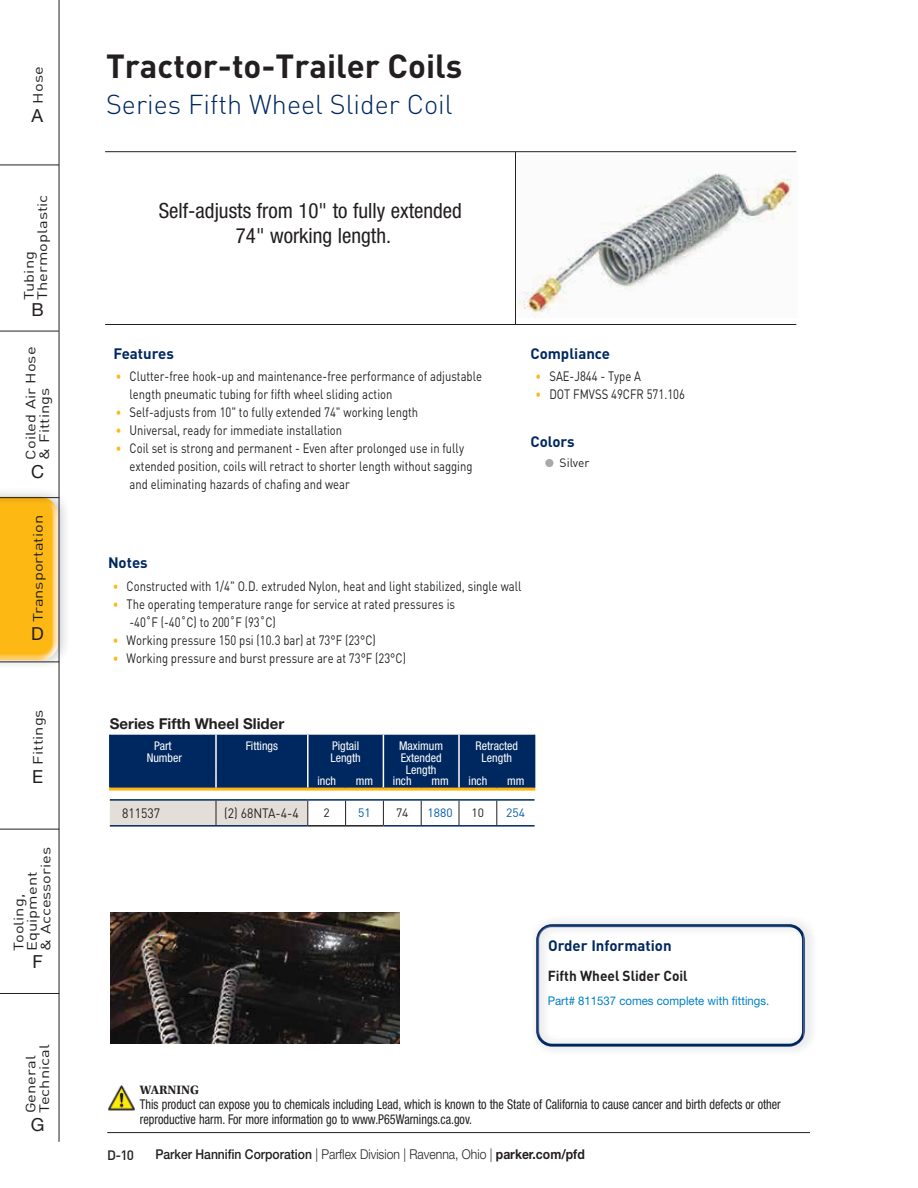
<style>
.page{position:relative;width:918px;height:1188px;background:#fff}
.page>*{position:absolute;margin:0;border:0;box-sizing:border-box;transform-origin:0 0}
.t1{font:700 33px "DINOT";color:#231f20}
.t2{font:300 27px "DINOT";color:#002860}
.t3{font:condensed 21px/25.2px "Helvetica Neue LT Std";color:#231f20;text-align:center}
.t4{font:18px "Helvetica Neue LT Std";color:#231f20}
.t5{font:700 15px "DINOT";color:#002860}
.t6{font:700 15px "Helvetica Neue LT Std";color:#231f20}
.t7{font:700 14.4px "DINOT";color:#231f20;scale:.95 1}
.t8{font:13.5px/18px "DINOT";color:#231f20;scale:.83 1}
.t9{font:condensed 13.5px/15px "Helvetica Neue LT Std";color:#231f20;scale:.9 1}
.t10{font:13.5px/13.5px "DINOT";color:#231f20;scale:1.22 1}
.t11{font:300 13.5px "Helvetica Neue LT Std";color:#231f20;scale:.9 1}
.t12{font:13.5px "DINOT";color:#231f20;scale:.9 1}
.t13{font:500 13.5px "DINOT";color:#231f20}
.t14{font:700 12.75px "Utopia Std";color:#231f20}
.t15{font:condensed 12px/12px "Helvetica Neue LT Std";color:#fff;text-align:center}
.t16{font:12px "Helvetica Neue LT Std";color:#0081c4;scale:.95 1}
.t17{font:12px "DINOT";color:#231f20}
.t18{font:12px "DINOT";color:#005aaa}
.s1{font-family:"Helvetica Neue LT Std";font-stretch:condensed;font-size:12.15px;color:#fdb813}
.s2{font-weight:500}
.s3{font-weight:700}
</style>
<div class="page">
<img style="left:0;top:488px;width:66px;height:181px">
<img style="left:53px;top:502px;width:5px;height:153px">
<img style="left:0;top:498px;width:53px;height:162px">
<hr style="left:0;top:165px;width:59px;height:1px;background:#231f20">
<hr style="left:0;top:331px;width:59px;height:1px;background:#231f20">
<hr style="left:59px;top:0;width:1px;height:1142px;background:#231f20">
<hr style="left:0;top:497px;width:59px;height:1px;background:#231f20">
<hr style="left:0;top:662px;width:59px;height:1px;background:#231f20">
<hr style="left:0;top:829px;width:59px;height:1px;background:#231f20">
<hr style="left:0;top:993px;width:59px;height:1px;background:#231f20">
<hr style="left:107px;top:1132px;width:703px;height:1px;background:#231f20">
<img style="left:108px;top:1085px;width:27px;height:26px">
<hr style="left:105px;top:151px;width:691px;height:1px;background:#231f20">
<hr style="left:515px;top:152px;width:1px;height:172px;background:#231f20">
<hr style="left:105px;top:324px;width:691px;height:1px;background:#231f20">
<div style="left:545px;top:459px;width:8px;height:8px;background:#a7a9ac;border-radius:50%"></div>
<svg style="left:345px;top:801px;width:1px;height:24px"></svg>
<svg style="left:383px;top:801px;width:1px;height:24px"></svg>
<svg style="left:421px;top:801px;width:1px;height:24px"></svg>
<svg style="left:496px;top:801px;width:1px;height:24px"></svg>
<hr style="left:110px;top:825px;width:198px;height:2px;background:#002860">
<hr style="left:109px;top:788px;width:237px;height:3px;background:#fdb813">
<hr style="left:383px;top:788px;width:38px;height:3px;background:#fdb813">
<hr style="left:459px;top:788px;width:38px;height:3px;background:#fdb813">
<hr style="left:346px;top:788px;width:37px;height:3px;background:#fdb813">
<hr style="left:421px;top:788px;width:38px;height:3px;background:#fdb813">
<hr style="left:497px;top:788px;width:38px;height:3px;background:#fdb813">
<hr style="left:308px;top:799px;width:227px;height:2px;background:#002860">
<hr style="left:383px;top:825px;width:152px;height:2px;background:#002860">
<hr style="left:308px;top:825px;width:75px;height:2px;background:#231f20">
<hr style="left:110px;top:799px;width:198px;height:2px;background:#002860">
<svg style="left:110px;top:800px;width:198px;height:26px;background:#d4d1cf"></svg>
<svg style="left:459px;top:801px;width:1px;height:24px"></svg>
<div style="left:109px;top:735px;width:426px;height:54px;background:#002860"></div>
<img style="left:110px;top:913px;width:290px;height:130px">
<img style="left:804px;top:933px;width:1px;height:105px">
<img style="left:536px;top:933px;width:2px;height:105px">
<img style="left:538px;top:924px;width:266px;height:123px">
<img style="left:517px;top:173px;width:275px;height:142px">
<p class="t10" style="left:33px;top:104px;width:32px;rotate:-90deg">Hose</p>
<h3 class="t4" style="left:32px;top:109px;width:13px">A</h3>
<p class="t10" style="left:24px;top:300px;width:88px;rotate:-90deg">Tubing<br>Thermoplastic</p>
<h3 class="t4" style="left:31px;top:303px;width:14px">B</h3>
<p class="t10" style="left:26px;top:460px;width:94px;rotate:-90deg">Coiled Air Hose &amp; Fittings</p>
<h3 class="t4" style="left:31px;top:465px;width:14px">C</h3>
<p class="t10" style="left:33px;top:622px;width:89px;rotate:-90deg">Transportation</p>
<h3 class="t4" style="left:31px;top:628px;width:14px">D</h3>
<p class="t10" style="left:33px;top:765px;width:47px;rotate:-90deg">Fittings</p>
<h3 class="t4" style="left:32px;top:770px;width:12px">E</h3>
<p class="t10" style="left:13px;top:951px;width:87px;rotate:-90deg">Tooling,<br>Equipment<br>&amp; Accessories</p>
<h3 class="t4" style="left:33px;top:955px;width:12px">F</h3>
<p class="t10" style="left:26px;top:1113px;width:58px;rotate:-90deg">General<br>Technical</p>
<h3 class="t4" style="left:31px;top:1118px;width:15px">G</h3>
<h1 class="t1" style="left:106px;top:55px;width:358px">Tractor-to-Trailer Coils</h1>
<h2 class="t2" style="left:106px;top:95px;width:348px">Series Fifth Wheel Slider Coil</h2>
<h3 class="t3" style="left:159px;top:200px;width:305px">Self-adjusts from 10" to fully extended<br>74" working length.</h3>
<p class="t5" style="left:113px;top:349px;width:62px">Features</p>
<p class="t8" style="left:130px;top:369px;width:426px;text-indent:-14px"><span class="s1">•</span> Clutter-free hook-up and maintenance-free performance of adjustable length pneumatic tubing for fifth wheel sliding action</p>
<p class="t8" style="left:116px;top:405px;width:366px"><span class="s1">•</span> Self-adjusts from 10" to fully extended 74" working length</p>
<p class="t8" style="left:116px;top:423px;width:274px"><span class="s1">•</span> Universal, ready for immediate installation</p>
<p class="t8" style="left:130px;top:441px;width:415px;text-indent:-14px"><span class="s1">•</span> Coil set is strong and permanent - Even after prolonged use in fully extended position, coils will retract to shorter length without sagging and eliminating hazards of chafing and wear</p>
<p class="t5" style="left:530px;top:349px;width:81px">Compliance</p>
<p class="t8" style="left:536px;top:369px;width:128px"><span class="s1">•</span> SAE-J844 - Type A</p>
<p class="t8" style="left:536px;top:387px;width:181px"><span class="s1">•</span> DOT FMVSS 49CFR 571.106</p>
<p class="t5" style="left:530px;top:436px;width:46px">Colors</p>
<p class="t17" style="left:560px;top:459px;width:31px">Silver</p>
<p class="t5" style="left:108px;top:558px;width:41px">Notes</p>
<p class="t8" style="left:113px;top:579px;width:494px"><span class="s1">•</span> Constructed with 1/4" O.D. extruded Nylon, heat and light stabilized, single wall</p>
<p class="t8" style="left:129px;top:597px;width:394px;text-indent:-16px"><span class="s1">•</span> The operating temperature range for service at rated pressures is -40˚F (-40˚C) to 200˚F (93˚C)</p>
<p class="t8" style="left:113px;top:633px;width:318px"><span class="s1">•</span> Working pressure 150 psi (10.3 bar) at 73°F (23°C)</p>
<p class="t8" style="left:113px;top:651px;width:355px"><span class="s1">•</span> Working pressure and burst pressure are at 73°F (23°C)</p>
<p class="t6" style="left:110px;top:718px;width:176px">Series Fifth Wheel Slider</p>
<p class="t15" style="left:147px;top:741px;width:37px">Part<br>Number</p>
<p class="t15" style="left:246px;top:741px;width:34px">Fittings</p>
<p class="t15" style="left:330px;top:741px;width:32px;text-align:left">Pigtail<br>Length</p>
<p class="t15" style="left:399px;top:741px;width:45px">Maximum<br>Extended<br>Length</p>
<p class="t15" style="left:475px;top:741px;width:44px">Retracted<br>Length</p>
<p class="t15" style="left:317px;top:775px;width:20px">inch</p>
<p class="t15" style="left:356px;top:775px;width:19px">mm</p>
<p class="t15" style="left:393px;top:775px;width:20px">inch</p>
<p class="t15" style="left:431px;top:775px;width:19px">mm</p>
<p class="t15" style="left:469px;top:775px;width:20px">inch</p>
<p class="t15" style="left:507px;top:775px;width:19px">mm</p>
<p class="t12" style="left:122px;top:808px;width:44px">811537</p>
<p class="t12" style="left:224px;top:808px;width:84px">(2) 68NTA-4-4</p>
<p class="t17" style="left:324px;top:809px;width:8px">2</p>
<p class="t18" style="left:358px;top:809px;width:14px">51</p>
<p class="t17" style="left:396px;top:809px;width:14px">74</p>
<p class="t18" style="left:428px;top:809px;width:27px">1880</p>
<p class="t17" style="left:472px;top:809px;width:14px">10</p>
<p class="t18" style="left:506px;top:809px;width:20px">254</p>
<p class="t14" style="left:140px;top:1082px;width:61px">WARNING</p>
<p class="t5" style="left:548px;top:940px;width:125px">Order Information</p>
<p class="t7" style="left:548px;top:970px;width:149px">Fifth Wheel Slider Coil</p>
<p class="t16" style="left:548px;top:996px;width:235px">Part# 811537 comes complete with fittings.</p>
<p class="t9" style="left:140px;top:1097px;width:714px">This product can expose you to chemicals including Lead, which is known to the State of California to cause cancer and birth defects or other reproductive harm. For more information go to www.P65Warnings.ca.gov.</p>
<p class="t13" style="left:107px;top:1147px;width:28px">D-10</p>
<p class="t11" style="left:155px;top:1149px;width:479px"><span class="s2">Parker Hannifin Corporation</span> | Parflex Division | Ravenna, Ohio | <span class="s3">parker.com/pfd</span></p>
</div>
